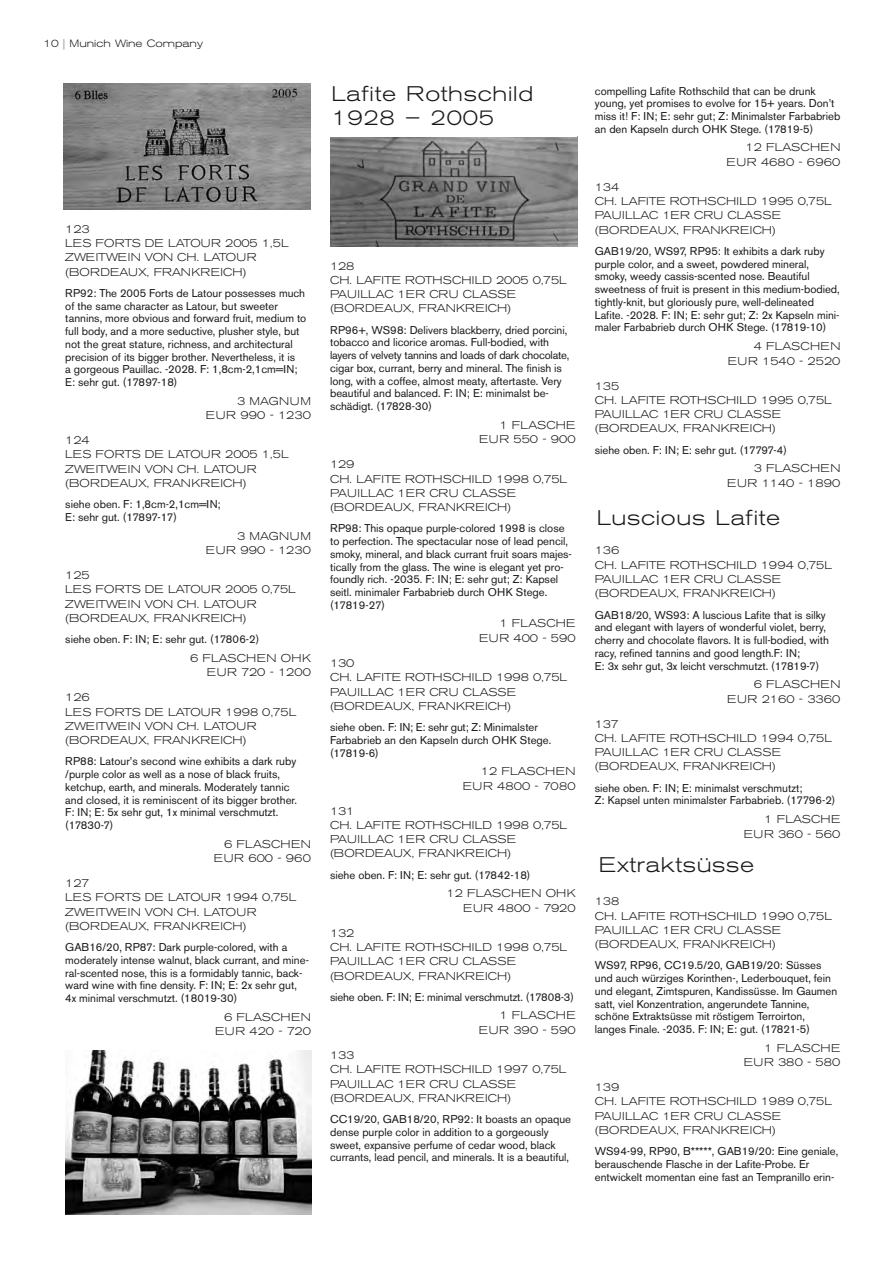
<style>
.page{position:relative;width:893px;height:1263px;background:#fff}
.page>*{position:absolute;margin:0;border:0;box-sizing:border-box;transform-origin:0 0}
.t1{font:300 expanded 21px/24px "Akzidenz Grotesk BE";letter-spacing:.035em;color:#191919}
.t2{font:11.25px/12.8px "Akzidenz Grotesk BE";color:#191919}
.t3{font:300 expanded 11.25px/14.2px "Akzidenz Grotesk BE";letter-spacing:.015em;color:#191919}
.t4{font:300 expanded 10.5px "Akzidenz Grotesk BE";color:#191919}
.s1{color:#757575}
</style>
<div class="page">
<img style="left:64px;top:83px;width:246px;height:127px">
<img style="left:65px;top:1050px;width:247px;height:164px">
<img style="left:331px;top:137px;width:246px;height:109px">
<p class="t4" style="left:44px;top:40px;width:161px">10 <span class="s1">|</span> Munich Wine Company</p>
<p class="t3" style="left:65px;top:223px;width:225px">123<br>LES FORTS DE LATOUR 2005 1,5L<br>ZWEITWEIN VON CH. LATOUR (BORDEAUX, FRANKREICH)</p>
<p class="t2" style="left:65px;top:288px;width:243px">RP92: The 2005 Forts de Latour possesses much of the same character as Latour, but sweeter tannins, more obvious and forward fruit, medium to full body, and a more seductive, plusher style, but not the great stature, richness, and architectural precision of its bigger brother. Nevertheless, it is<br>a gorgeous Pauillac. -2028. F: 1,8cm-2,1cm=IN; E: sehr gut. (17897-18)</p>
<p class="t3" style="left:206px;top:394px;width:106px;line-height:14.7px;text-align:right">3 MAGNUM<br>EUR 990 - 1230</p>
<p class="t3" style="left:65px;top:434px;width:225px">124<br>LES FORTS DE LATOUR 2005 1,5L<br>ZWEITWEIN VON CH. LATOUR (BORDEAUX, FRANKREICH)</p>
<p class="t2" style="left:65px;top:499px;width:157px">siehe oben. F: 1,8cm-2,1cm=IN;<br>E: sehr gut. (17897-17)</p>
<p class="t3" style="left:206px;top:529px;width:106px;line-height:14.7px;text-align:right">3 MAGNUM<br>EUR 990 - 1230</p>
<p class="t3" style="left:65px;top:569px;width:232px">125<br>LES FORTS DE LATOUR 2005 0,75L<br>ZWEITWEIN VON CH. LATOUR (BORDEAUX, FRANKREICH)</p>
<p class="t2" style="left:65px;top:634px;width:196px">siehe oben. F: IN; E: sehr gut. (17806-2)</p>
<p class="t3" style="left:190px;top:651px;width:122px;line-height:14.7px;text-align:right">6 FLASCHEN OHK<br>EUR 720 - 1200</p>
<p class="t3" style="left:65px;top:691px;width:233px">126<br>LES FORTS DE LATOUR 1998 0,75L<br>ZWEITWEIN VON CH. LATOUR (BORDEAUX, FRANKREICH)</p>
<p class="t2" style="left:65px;top:756px;width:233px">RP88: Latour’s second wine exhibits a dark ruby /purple color as well as a nose of black fruits, ketchup, earth, and minerals. Moderately tannic and closed, it is reminiscent of its bigger brother.<br>F: IN; E: 5x sehr gut, 1x minimal verschmutzt. (17830-7)</p>
<p class="t3" style="left:214px;top:837px;width:99px;line-height:14.7px;text-align:right">6 FLASCHEN<br>EUR 600 - 960</p>
<p class="t3" style="left:65px;top:877px;width:233px">127<br>LES FORTS DE LATOUR 1994 0,75L<br>ZWEITWEIN VON CH. LATOUR (BORDEAUX, FRANKREICH)</p>
<p class="t2" style="left:65px;top:942px;width:245px">GAB16/20, RP87: Dark purple-colored, with a moderately intense walnut, black currant, and mine&shy;ral-scented nose, this is a formidably tannic, back - ward wine with fine density. F: IN; E: 2x sehr gut, 4x minimal verschmutzt. (18019-30)</p>
<p class="t3" style="left:215px;top:1010px;width:97px;line-height:14.7px;text-align:right">6 FLASCHEN<br>EUR 420 - 720</p>
<h1 class="t1" style="left:331px;top:84px;width:203px">Lafite Rothschild<br>1928 – 2005</h1>
<p class="t3" style="left:330px;top:260px;width:238px">128<br>CH. LAFITE ROTHSCHILD 2005 0,75L<br>PAUILLAC 1ER CRU CLASSE (BORDEAUX, FRANKREICH)</p>
<p class="t2" style="left:330px;top:325px;width:241px">RP96+, WS98: Delivers blackberry, dried porcini, tobacco and licorice aromas. Full-bodied, with layers of velvety tannins and loads of dark chocolate, cigar box, currant, berry and mineral. The finish is long, with a coffee, almost meaty, aftertaste. Very beautiful and balanced. F: IN; E: minimalst be&shy;schädigt. (17828-30)</p>
<p class="t3" style="left:479px;top:418px;width:98px;line-height:14.7px;text-align:right">1 FLASCHE<br>EUR 550 - 900</p>
<p class="t3" style="left:330px;top:458px;width:239px">129<br>CH. LAFITE ROTHSCHILD 1998 0,75L<br>PAUILLAC 1ER CRU CLASSE (BORDEAUX, FRANKREICH)</p>
<p class="t2" style="left:330px;top:523px;width:243px">RP98: This opaque purple-colored 1998 is close to perfection. The spectacular nose of lead pencil, smoky, mineral, and black currant fruit soars majes - tically from the glass. The wine is elegant yet pro - foundly rich. -2035. F: IN; E: sehr gut; Z: Kapsel seitl. minimaler Farbabrieb durch OHK Stege. (17819-27)</p>
<p class="t3" style="left:479px;top:617px;width:98px;line-height:14.7px;text-align:right">1 FLASCHE<br>EUR 400 - 590</p>
<p class="t3" style="left:330px;top:657px;width:239px">130<br>CH. LAFITE ROTHSCHILD 1998 0,75L<br>PAUILLAC 1ER CRU CLASSE (BORDEAUX, FRANKREICH)</p>
<p class="t2" style="left:330px;top:722px;width:223px">siehe oben. F: IN; E: sehr gut; Z: Minimalster<br>Farbabrieb an den Kapseln durch OHK Stege. (17819-6)</p>
<p class="t3" style="left:463px;top:765px;width:114px;line-height:14.7px;text-align:right">12 FLASCHEN<br>EUR 4800 - 7080</p>
<p class="t3" style="left:330px;top:805px;width:239px">131<br>CH. LAFITE ROTHSCHILD 1998 0,75L<br>PAUILLAC 1ER CRU CLASSE (BORDEAUX, FRANKREICH)</p>
<p class="t2" style="left:330px;top:870px;width:202px">siehe oben. F: IN; E: sehr gut. (17842-18)</p>
<p class="t3" style="left:447px;top:887px;width:131px;line-height:14.7px;text-align:right">12 FLASCHEN OHK<br>EUR 4800 - 7920</p>
<p class="t3" style="left:330px;top:927px;width:239px">132<br>CH. LAFITE ROTHSCHILD 1998 0,75L<br>PAUILLAC 1ER CRU CLASSE (BORDEAUX, FRANKREICH)</p>
<p class="t2" style="left:330px;top:992px;width:245px">siehe oben. F: IN; E: minimal verschmutzt. (17808-3)</p>
<p class="t3" style="left:479px;top:1009px;width:98px;line-height:14.7px;text-align:right">1 FLASCHE<br>EUR 390 - 590</p>
<p class="t3" style="left:330px;top:1049px;width:238px">133<br>CH. LAFITE ROTHSCHILD 1997 0,75L<br>PAUILLAC 1ER CRU CLASSE (BORDEAUX, FRANKREICH)</p>
<p class="t2" style="left:330px;top:1114px;width:243px">CC19/20, GAB18/20, RP92: It boasts an opaque dense purple color in addition to a gorgeously sweet, expansive perfume of cedar wood, black currants, lead pencil, and minerals. It is a beautiful,</p>
<p class="t2" style="left:595px;top:85px;width:247px">compelling Lafite Rothschild that can be drunk young, yet promises to evolve for 15+ years. Don’t miss it! F: IN; E: sehr gut; Z: Minimalster Farbabrieb an den Kapseln durch OHK Stege. (17819-5)</p>
<p class="t3" style="left:726px;top:141px;width:115px;line-height:14.7px;text-align:right">12 FLASCHEN<br>EUR 4680 - 6960</p>
<p class="t3" style="left:595px;top:181px;width:239px">134<br>CH. LAFITE ROTHSCHILD 1995 0,75L<br>PAUILLAC 1ER CRU CLASSE (BORDEAUX, FRANKREICH)</p>
<p class="t2" style="left:595px;top:246px;width:247px">GAB19/20, WS97, RP95: It exhibits a dark ruby purple color, and a sweet, powdered mineral, smoky, weedy cassis-scented nose. Beautiful sweetness of fruit is present in this medium-bodied, tightly-knit, but gloriously pure, well-delineated Lafite. -2028. F: IN; E: sehr gut; Z: 2x Kapseln mini&shy;maler Farbabrieb durch OHK Stege. (17819-10)</p>
<p class="t3" style="left:728px;top:340px;width:114px;line-height:14.7px;text-align:right">4 FLASCHEN<br>EUR 1540 - 2520</p>
<p class="t3" style="left:595px;top:379px;width:239px">135<br>CH. LAFITE ROTHSCHILD 1995 0,75L<br>PAUILLAC 1ER CRU CLASSE (BORDEAUX, FRANKREICH)</p>
<p class="t2" style="left:595px;top:444px;width:194px">siehe oben. F: IN; E: sehr gut. (17797-4)</p>
<p class="t3" style="left:727px;top:462px;width:115px;line-height:14.7px;text-align:right">3 FLASCHEN<br>EUR 1140 - 1890</p>
<h1 class="t1" style="left:597px;top:508px;width:185px">Luscious Lafite</h1>
<p class="t3" style="left:595px;top:544px;width:239px">136<br>CH. LAFITE ROTHSCHILD 1994 0,75L<br>PAUILLAC 1ER CRU CLASSE (BORDEAUX, FRANKREICH)</p>
<p class="t2" style="left:595px;top:609px;width:236px">GAB18/20, WS93: A luscious Lafite that is silky and elegant with layers of wonderful violet, berry, cherry and chocolate flavors. It is full-bodied, with racy, refined tannins and good length.F: IN;<br>E: 3x sehr gut, 3x leicht verschmutzt. (17819-7)</p>
<p class="t3" style="left:727px;top:678px;width:115px;line-height:14.7px;text-align:right">6 FLASCHEN<br>EUR 2160 - 3360</p>
<p class="t3" style="left:595px;top:717px;width:239px">137<br>CH. LAFITE ROTHSCHILD 1994 0,75L<br>PAUILLAC 1ER CRU CLASSE (BORDEAUX, FRANKREICH)</p>
<p class="t2" style="left:595px;top:782px;width:242px">siehe oben. F: IN; E: minimalst verschmutzt;<br>Z: Kapsel unten minimalster Farbabrieb. (17796-2)</p>
<p class="t3" style="left:744px;top:813px;width:98px;line-height:14.7px;text-align:right">1 FLASCHE<br>EUR 360 - 560</p>
<h1 class="t1" style="left:599px;top:855px;width:157px">Extraktsüsse</h1>
<p class="t3" style="left:595px;top:895px;width:239px">138<br>CH. LAFITE ROTHSCHILD 1990 0,75L<br>PAUILLAC 1ER CRU CLASSE (BORDEAUX, FRANKREICH)</p>
<p class="t2" style="left:595px;top:960px;width:244px">WS97, RP96, CC19.5/20, GAB19/20: Süsses und auch würziges Korinthen-, Lederbouquet, fein und elegant, Zimtspuren, Kandissüsse. Im Gaumen satt, viel Konzentration, angerundete Tannine, schöne Extraktsüsse mit röstigem Terroirton, langes Finale. -2035. F: IN; E: gut. (17821-5)</p>
<p class="t3" style="left:744px;top:1041px;width:98px;line-height:14.7px;text-align:right">1 FLASCHE<br>EUR 380 - 580</p>
<p class="t3" style="left:595px;top:1081px;width:239px">139<br>CH. LAFITE ROTHSCHILD 1989 0,75L<br>PAUILLAC 1ER CRU CLASSE (BORDEAUX, FRANKREICH)</p>
<p class="t2" style="left:595px;top:1146px;width:245px">WS94-99, RP90, B*****, GAB19/20: Eine geniale, berauschende Flasche in der Lafite-Probe. Er entwickelt momentan eine fast an Tempranillo erin-</p>
</div>
